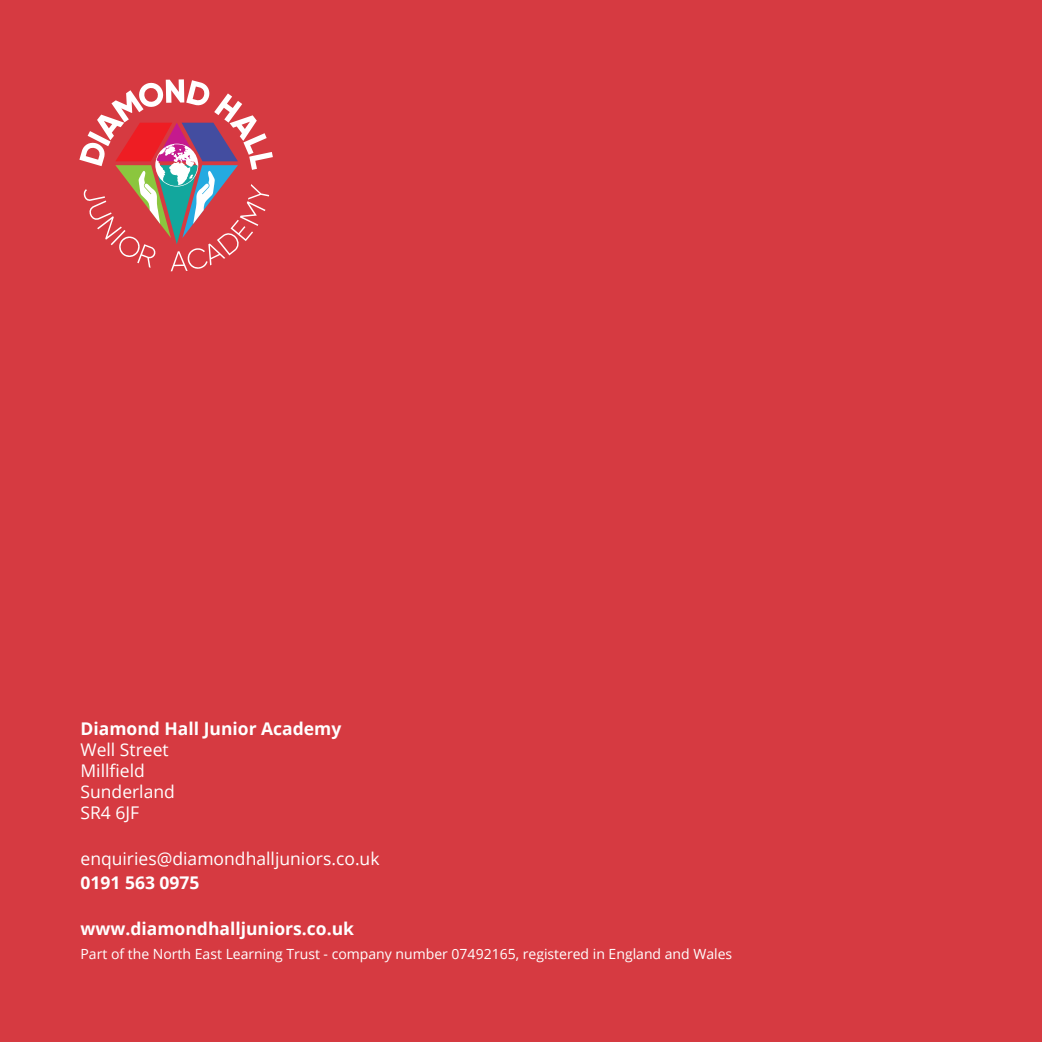
<style>
.page{position:relative;width:1042px;height:1042px;background:#d63a41}
.page>*{position:absolute;margin:0;border:0;box-sizing:border-box;transform-origin:0 0}
.t1{font:17.5px "Open Sans";color:#fff}
.t2{font:700 17.5px "Open Sans";color:#fff}
.t3{font:14px "Open Sans";color:#fff}
</style>
<div class="page">
<svg style="left:79px;top:79px;width:194px;height:192px"></svg>
<p class="t2" style="left:80px;top:716px;width:262px">Diamond Hall Junior Academy</p>
<p class="t1" style="left:80px;top:738px;width:90px">Well Street</p>
<p class="t1" style="left:80px;top:759px;width:66px">Millfield</p>
<p class="t1" style="left:80px;top:780px;width:96px">Sunderland</p>
<p class="t1" style="left:80px;top:801px;width:60px">SR4 6JF</p>
<p class="t1" style="left:80px;top:846px;width:301px">enquiries@diamondhalljuniors.co.uk</p>
<p class="t2" style="left:80px;top:870px;width:121px">0191 563 0975</p>
<p class="t2" style="left:80px;top:916px;width:275px">www.diamondhalljuniors.co.uk</p>
<p class="t3" style="left:80px;top:944px;width:653px">Part of the North East Learning Trust - company number 07492165, registered in England and Wales</p>
</div>
